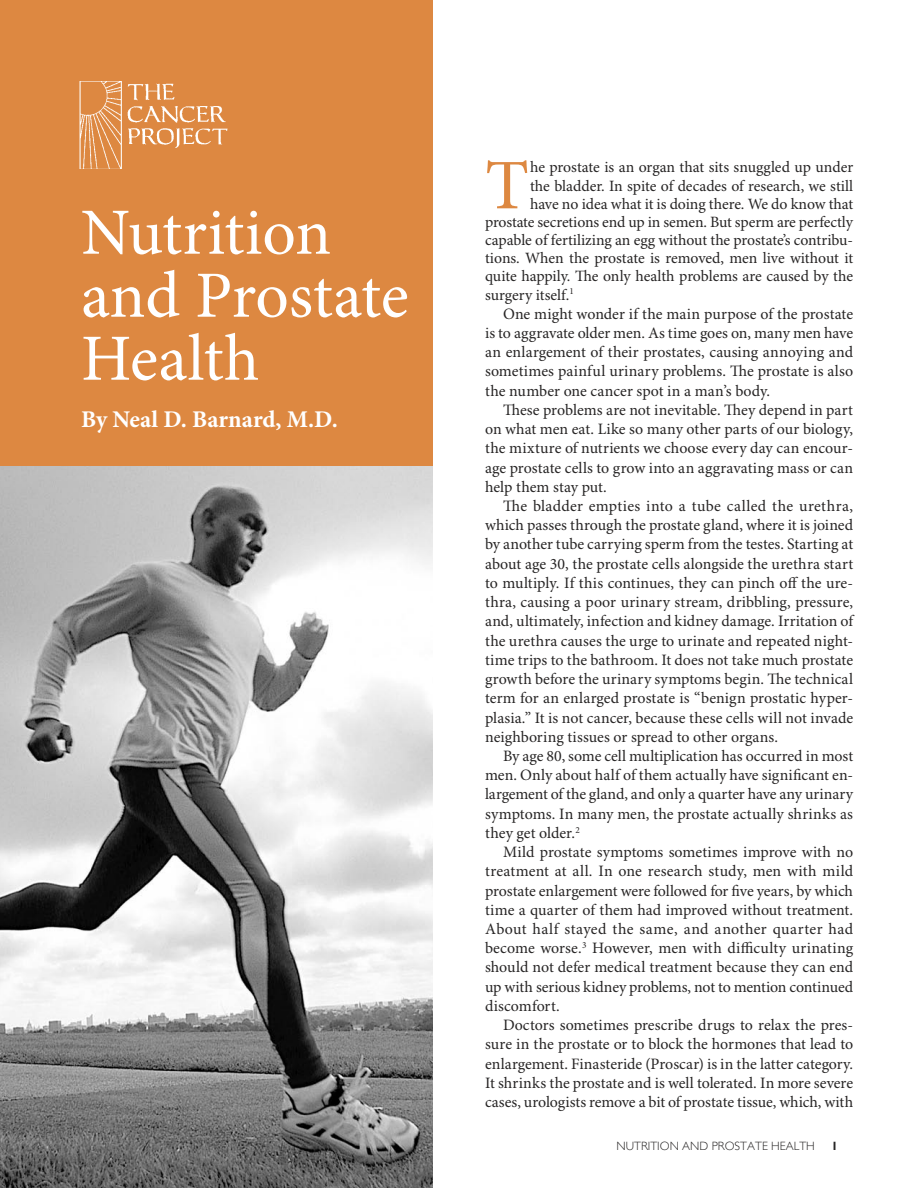
<style>
.page{position:relative;width:918px;height:1188px;background:#fff}
.page>*{position:absolute;margin:0;border:0;box-sizing:border-box;transform-origin:0 0}
.Drop_Cap_Paragraph{font:71.1px "Minion Pro";color:#dd8841}
.Booklet_Title{font:66px/63px "Minion Pro";letter-spacing:-.005em;color:#fff}
.Byline{font:700 24px "Minion Pro";color:#fff}
.Body_Copy{font:15.9px/19.2px "Minion Pro";color:#272525;text-align:justify}
.Drop_Cap_Paragraph-2{font:15.75px "Minion Pro";letter-spacing:-.005em;color:#272525}
.t1{font:300 12px "Gill Sans";color:#272525}
.t2{font:700 condensed 12px "Gill Sans";color:#272525}
</style>
<div class="page">
<div style="left:0;top:0;width:433px;height:466px;background:#dd8841"></div>
<img style="left:0;top:466px;width:433px;height:722px">
<img style="left:79px;top:81px;width:149px;height:88px">
<p class="Booklet_Title" style="left:81px;top:204px;width:329px">Nutrition and Prostate<br>Health</p>
<p class="Byline" style="left:81px;top:405px;width:258px">By Neal D. Barnard, M.D.</p>
<p class="Drop_Cap_Paragraph" style="left:485px;top:143px;width:45px">T</p>
<p class="Drop_Cap_Paragraph-2" style="left:530px;top:158px;width:325px">he prostate is an organ that sits snuggled up under</p>
<p class="Drop_Cap_Paragraph-2" style="left:530px;top:176px;width:325px">the bladder. In spite of decades of research, we still</p>
<p class="Drop_Cap_Paragraph-2" style="left:530px;top:194px;width:325px">have no idea what it is doing there. We do know that</p>
<p class="Drop_Cap_Paragraph-2" style="left:485px;top:212px;width:369px">prostate secretions end up in semen. But sperm are perfectly</p>
<p class="Drop_Cap_Paragraph-2" style="left:485px;top:231px;width:370px">capable of fertilizing an egg without the prostate’s contribu-</p>
<p class="Drop_Cap_Paragraph-2" style="left:485px;top:249px;width:370px">tions. When the prostate is removed, men live without it</p>
<p class="Drop_Cap_Paragraph-2" style="left:485px;top:267px;width:370px">quite happily. The only health problems are caused by the</p>
<p class="Drop_Cap_Paragraph-2" style="left:485px;top:285px;width:90px">surgery itself.<sup>1</sup></p>
<p class="Body_Copy" style="left:485px;top:305px;width:370px;text-indent:18px">One might wonder if the main purpose of the prostate is to aggravate older men. As time goes on, many men have an enlargement of their prostates, causing annoying and sometimes painful urinary problems. The prostate is also the number one cancer spot in a man’s body.</p>
<p class="Body_Copy" style="left:485px;top:401px;width:370px;text-indent:18px">These problems are not inevitable. They depend in part on what men eat. Like so many other parts of our biology, the mixture of nutrients we choose every day can encour&shy;age prostate cells to grow into an aggravating mass or can help them stay put.</p>
<p class="Body_Copy" style="left:485px;top:497px;width:370px;text-indent:18px">The bladder empties into a tube called the urethra, which passes through the prostate gland, where it is joined by another tube carrying sperm from the testes. Starting at about age 30, the prostate cells alongside the urethra start to multiply. If this continues, they can pinch off the ure&shy;thra, causing a poor urinary stream, dribbling, pressure, and, ultimately, infection and kidney damage. Irritation of the urethra causes the urge to urinate and repeated night&shy;time trips to the bathroom. It does not take much prostate growth before the urinary symptoms begin. The technical term for an enlarged prostate is “benign prostatic hyper&shy;plasia.” It is not cancer, because these cells will not invade neighboring tissues or spread to other organs.</p>
<p class="Body_Copy" style="left:485px;top:747px;width:370px;text-indent:18px">By age 80, some cell multiplication has occurred in most men. Only about half of them actually have significant en&shy;largement of the gland, and only a quarter have any urinary symptoms. In many men, the prostate actually shrinks as they get older.<sup>2</sup></p>
<p class="Body_Copy" style="left:485px;top:843px;width:370px;text-indent:18px">Mild prostate symptoms sometimes improve with no treatment at all. In one research study, men with mild prostate enlargement were followed for five years, by which time a quarter of them had improved without treatment.<br>About half stayed the same, and another quarter had become worse.<sup>3</sup> However, men with difficulty urinating should not defer medical treatment because they can end up with serious kidney problems, not to mention continued discomfort.</p>
<p class="Body_Copy" style="left:485px;top:1016px;width:370px;text-indent:18px">Doctors sometimes prescribe drugs to relax the pres&shy;sure in the prostate or to block the hormones that lead to enlargement. Finasteride (Proscar) is in the latter category.<br>It shrinks the prostate and is well tolerated. In more severe cases, urologists remove a bit of prostate tissue, which, with</p>
<p class="t1" style="left:617px;top:1139px;width:200px">NUTRITION AND PROSTATE HEALTH</p>
<p class="t2" style="left:832px;top:1139px;width:8px">1</p>
</div>
